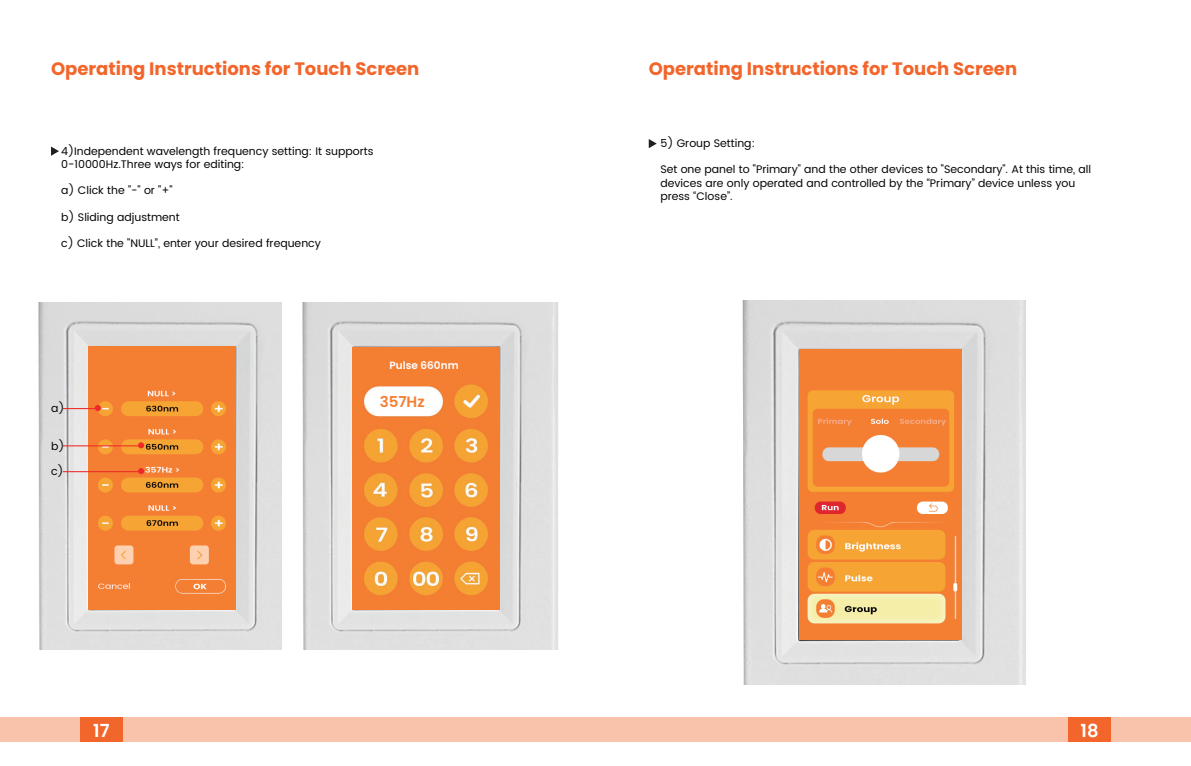
<style>
.page{position:relative;width:1191px;height:766px;background:#fff}
.page>*{position:absolute;margin:0;border:0;box-sizing:border-box;transform-origin:0 0}
.t1{font:700 18px "Poppins";color:#f2662c}
.t2{font:600 18px "Poppins";color:#fff}
.t3{font:600 15px "Poppins";color:#f47f33}
.t4{font:10.95px/13.2px "Poppins";color:#030303}
.t5{font:600 10.5px "Poppins";color:#fff}
</style>
<div class="page">
<div style="left:0;top:717px;width:1191px;height:25px;background:#f9c2ab"></div>
<div style="left:80px;top:717px;width:43px;height:25px;background:#f2662c"></div>
<div style="left:1068px;top:717px;width:43px;height:25px;background:#f2662c"></div>
<svg style="left:649px;top:139px;width:8px;height:9px"></svg>
<svg style="left:51px;top:146px;width:8px;height:10px"></svg>
<img style="left:742px;top:300px;width:284px;height:384px">
<img style="left:38px;top:302px;width:244px;height:347px">
<img style="left:89px;top:347px;width:146px;height:262px">
<div style="left:100px;top:353px;width:124px;height:25px;background:#f47f33"></div>
<img style="left:302px;top:302px;width:256px;height:347px">
<img style="left:353px;top:347px;width:147px;height:262px">
<div style="left:363px;top:354px;width:124px;height:27px;background:#f47f33"></div>
<div style="left:375px;top:393px;width:57px;height:17px;background:#fff"></div>
<svg style="left:95px;top:404px;width:6px;height:7px"></svg>
<hr style="left:63px;top:408px;width:34px;height:1px;background:#ee2928">
<svg style="left:138px;top:442px;width:6px;height:6px"></svg>
<hr style="left:63px;top:445px;width:81px;height:1px;background:#ee2928">
<svg style="left:138px;top:467px;width:6px;height:7px"></svg>
<hr style="left:63px;top:471px;width:81px;height:1px;background:#ee2928">
<img style="left:799px;top:350px;width:162px;height:289px">
<h1 class="t1" style="left:51px;top:58px;width:370px">Operating Instructions for Touch Screen</h1>
<h1 class="t1" style="left:649px;top:58px;width:370px">Operating Instructions for Touch Screen</h1>
<p class="t4" style="left:61px;top:145px;width:314px">4)Independent wavelength frequency setting: It supports<br>0-10000Hz.Three ways for editing:</p>
<p class="t4" style="left:61px;top:184px;width:113px">a) Click the "-" or "+"</p>
<p class="t4" style="left:61px;top:211px;width:120px">b) Sliding adjustment</p>
<p class="t4" style="left:61px;top:237px;width:261px">c) Click the "NULL”, enter your desired frequency</p>
<p class="t5" style="left:389px;top:359px;width:71px">Pulse 660nm</p>
<p class="t4" style="left:51px;top:402px;width:15px">a)</p>
<p class="t4" style="left:51px;top:439px;width:15px">b)</p>
<p class="t4" style="left:51px;top:465px;width:14px">c)</p>
<h2 class="t3" style="left:380px;top:393px;width:46px">357Hz</h2>
<p class="t4" style="left:660px;top:137px;width:96px">5) Group Setting:</p>
<p class="t4" style="left:660px;top:163px;width:432px">Set one panel to "Primary" and the other devices to "Secondary". At this time, all devices are only operated and controlled by the “Primary” device unless you press “Close”.</p>
<h1 class="t2" style="left:93px;top:719px;width:18px">17</h1>
<h1 class="t2" style="left:1080px;top:719px;width:20px">18</h1>
</div>
